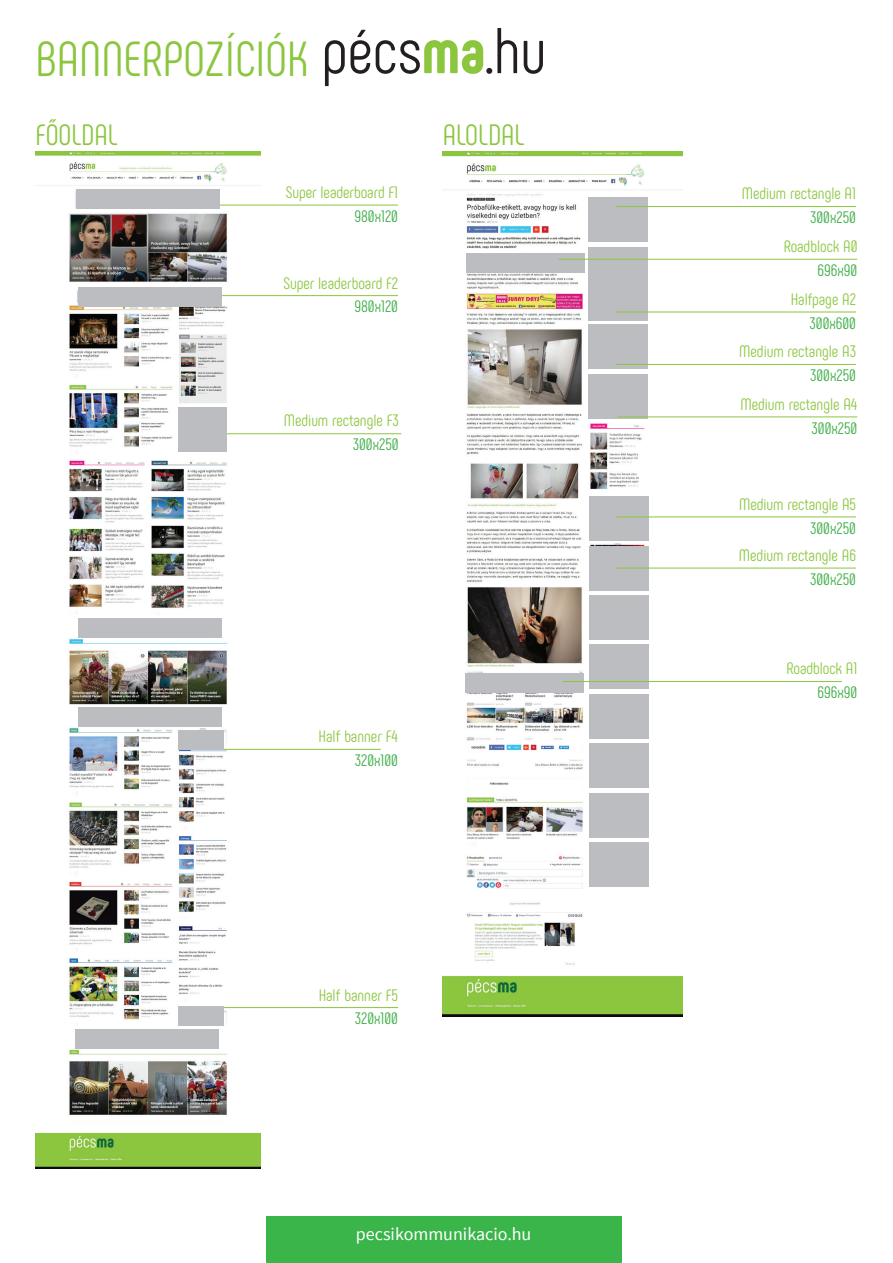
<style>
.page{position:relative;width:893px;height:1263px;background:#fff}
.page>*{position:absolute;margin:0;border:0;box-sizing:border-box;transform-origin:0 0}
.t1{font:49.2px "Phenomena";color:#8bc63e}
.t2{font:29.4px "Phenomena";color:#8bc63e}
.t3{font:18px "Source Sans Pro";color:#fff}
.t4{font:16.65px "Phenomena";color:#8bc63e}
.t5{font:16.65px "Phenomena";color:#40ae49}
.s1{font-size:64.65px;color:#231f20}
.s2{font-weight:800;font-size:64.65px}
</style>
<div class="page">
<div style="left:266px;top:1216px;width:355px;height:47px;background:#3ab54a"></div>
<img style="left:36px;top:151px;width:225px;height:1017px">
<hr style="left:219px;top:205px;width:179px;height:1px;background:#8bc63e">
<hr style="left:221px;top:295px;width:177px;height:1px;background:#8bc63e">
<hr style="left:221px;top:433px;width:180px;height:1px;background:#8bc63e">
<hr style="left:219px;top:749px;width:162px;height:1px;background:#8bc63e">
<hr style="left:214px;top:1007px;width:184px;height:1px;background:#8bc63e">
<div style="left:76px;top:189px;width:143px;height:20px;background:#bcbdc0"></div>
<div style="left:78px;top:618px;width:143px;height:20px;background:#bcbdc0"></div>
<div style="left:78px;top:707px;width:143px;height:20px;background:#bcbdc0"></div>
<div style="left:76px;top:1029px;width:143px;height:20px;background:#bcbdc0"></div>
<div style="left:78px;top:287px;width:143px;height:20px;background:#bcbdc0"></div>
<div style="left:178px;top:407px;width:49px;height:45px;background:#bcbdc0"></div>
<div style="left:178px;top:731px;width:46px;height:19px;background:#bcbdc0"></div>
<div style="left:178px;top:1006px;width:46px;height:19px;background:#bcbdc0"></div>
<img style="left:443px;top:151px;width:239px;height:866px">
<div style="left:584px;top:242px;width:72px;height:179px;background:#fff"></div>
<div style="left:589px;top:197px;width:59px;height:45px;background:#bcbdc0"></div>
<div style="left:589px;top:247px;width:59px;height:73px;background:#bcbdc0"></div>
<div style="left:589px;top:324px;width:59px;height:45px;background:#bcbdc0"></div>
<div style="left:589px;top:374px;width:59px;height:44px;background:#bcbdc0"></div>
<div style="left:589px;top:497px;width:60px;height:44px;background:#bcbdc0"></div>
<div style="left:589px;top:546px;width:60px;height:44px;background:#bcbdc0"></div>
<div style="left:589px;top:595px;width:60px;height:45px;background:#bcbdc0"></div>
<div style="left:589px;top:645px;width:60px;height:44px;background:#bcbdc0"></div>
<div style="left:589px;top:694px;width:60px;height:45px;background:#bcbdc0"></div>
<div style="left:589px;top:744px;width:60px;height:44px;background:#bcbdc0"></div>
<div style="left:589px;top:793px;width:60px;height:44px;background:#bcbdc0"></div>
<div style="left:589px;top:843px;width:60px;height:44px;background:#bcbdc0"></div>
<div style="left:466px;top:253px;width:118px;height:20px;background:#bcbdc0"></div>
<div style="left:465px;top:673px;width:119px;height:19px;background:#bcbdc0"></div>
<hr style="left:562px;top:681px;width:280px;height:1px;background:#8bc63e">
<hr style="left:559px;top:259px;width:298px;height:1px;background:#8bc63e">
<hr style="left:616px;top:364px;width:240px;height:1px;background:#8bc63e">
<hr style="left:618px;top:417px;width:239px;height:1px;background:#8bc63e">
<hr style="left:616px;top:312px;width:240px;height:1px;background:#8bc63e">
<hr style="left:616px;top:517px;width:240px;height:1px;background:#8bc63e">
<hr style="left:616px;top:568px;width:240px;height:1px;background:#8bc63e">
<hr style="left:616px;top:206px;width:240px;height:1px;background:#8bc63e">
<h1 class="t1" style="left:36px;top:30px;width:512px">BANNERPOZÍCIÓK <span class="s1">pécs</span><span class="s2">ma</span><span class="s1">.hu</span></h1>
<h2 class="t2" style="left:443px;top:117px;width:83px">ALOLDAL</h2>
<h2 class="t2" style="left:36px;top:117px;width:83px">FŐOLDAL</h2>
<p class="t4" style="left:286px;top:182px;width:114px">Super leaderboard F1</p>
<p class="t5" style="left:354px;top:206px;width:45px">980x120</p>
<p class="t4" style="left:284px;top:273px;width:116px">Super leaderboard F2</p>
<p class="t5" style="left:354px;top:297px;width:45px">980x120</p>
<p class="t4" style="left:284px;top:410px;width:117px">Medium rectangle F3</p>
<p class="t5" style="left:353px;top:434px;width:47px">300x250</p>
<p class="t4" style="left:319px;top:727px;width:81px">Half banner F4</p>
<p class="t5" style="left:355px;top:750px;width:45px">320x100</p>
<p class="t4" style="left:319px;top:985px;width:81px">Half banner F5</p>
<p class="t5" style="left:355px;top:1009px;width:45px">320x100</p>
<p class="t3" style="left:356px;top:1222px;width:177px">pecsikommunikacio.hu</p>
<p class="t4" style="left:742px;top:183px;width:116px">Medium rectangle A1</p>
<p class="t5" style="left:810px;top:207px;width:47px">300x250</p>
<p class="t4" style="left:784px;top:237px;width:75px">Roadblock A0</p>
<p class="t5" style="left:817px;top:260px;width:41px">696x90</p>
<p class="t4" style="left:791px;top:289px;width:67px">Halfpage A2</p>
<p class="t5" style="left:809px;top:313px;width:48px">300x600</p>
<p class="t4" style="left:739px;top:342px;width:118px">Medium rectangle A3</p>
<p class="t5" style="left:810px;top:366px;width:47px">300x250</p>
<p class="t4" style="left:740px;top:394px;width:119px">Medium rectangle A4</p>
<p class="t5" style="left:812px;top:418px;width:47px">300x250</p>
<p class="t4" style="left:739px;top:494px;width:119px">Medium rectangle A5</p>
<p class="t5" style="left:810px;top:518px;width:47px">300x250</p>
<p class="t4" style="left:739px;top:545px;width:119px">Medium rectangle A6</p>
<p class="t5" style="left:810px;top:569px;width:47px">300x250</p>
<p class="t4" style="left:786px;top:659px;width:72px">Roadblock A1</p>
<p class="t5" style="left:817px;top:683px;width:41px">696x90</p>
</div>
